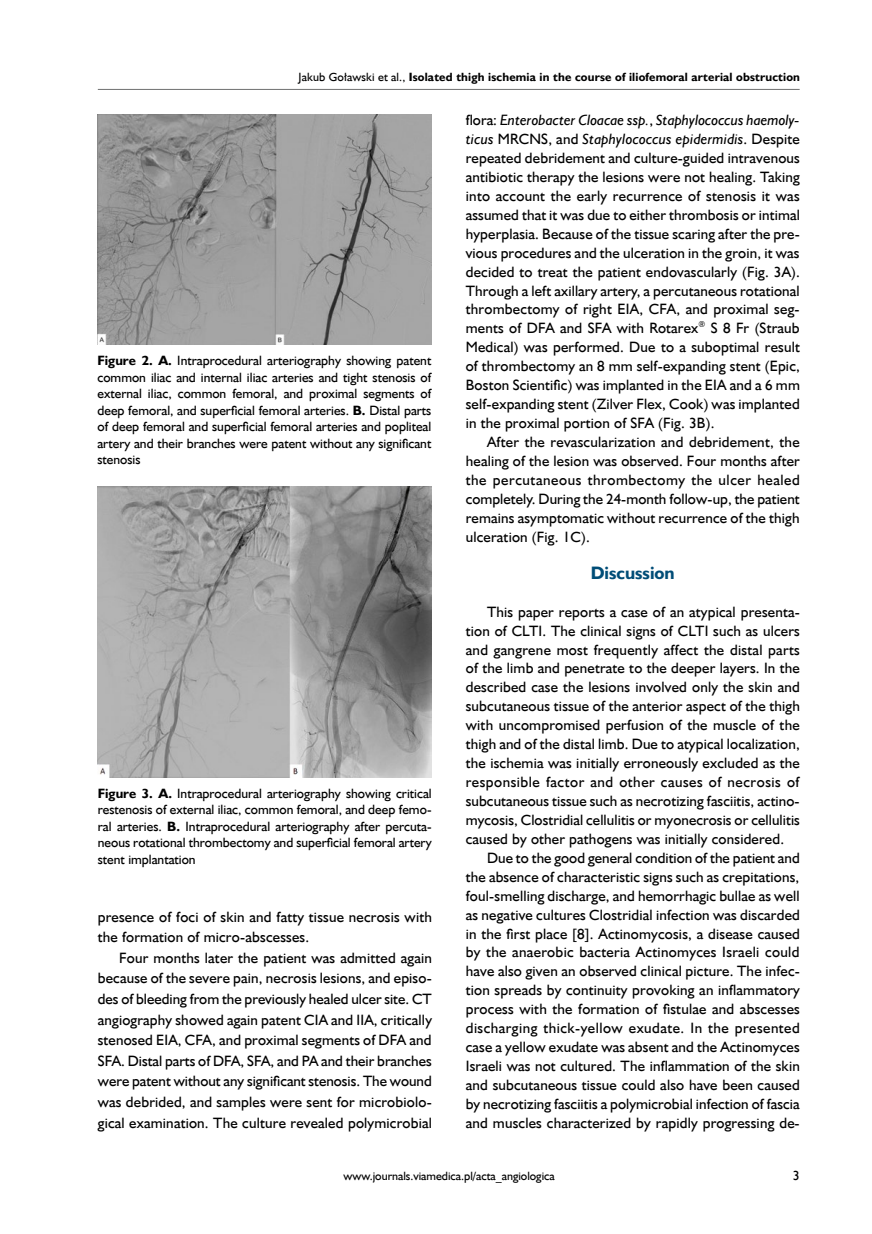
<style>
.page{position:relative;width:872px;height:1234px;background:#fff}
.page>*{position:absolute;margin:0;border:0;box-sizing:border-box;transform-origin:0 0}
.t1{font:700 18px "Humanst 521 EU";color:#004d77}
.t2{font:15px/18.9px "Humanst 521 EU";letter-spacing:.015em;color:#000;text-align:justify}
.t3{font:13.5px/16.5px "Humanst 521 EU";color:#000;text-align:justify}
.t4{font:700 12px "Humanst 521 EU";letter-spacing:.015em;color:#000}
.t5{font:12px "Humanst 521 EU";color:#000}
.t6{font:8.25px "Humanst 521 EU";color:#000}
.s1{font-weight:400}
.s2{font-weight:700}
.s3{font-style:italic}
</style>
<div class="page">
<hr style="left:98px;top:89px;width:701px;height:1px;background:#6f7070">
<img style="left:97px;top:115px;width:335px;height:229px">
<img style="left:98px;top:486px;width:334px;height:291px">
<p class="t4" style="left:298px;top:69px;width:503px"><span class="s1">Jakub Goławski et al.,</span> Isolated thigh ischemia in the course of iliofemoral arterial obstruction</p>
<p class="t3" style="left:97px;top:352px;width:335px"><span class="s2">Figure 2. A.</span> Intraprocedural arteriography showing patent common iliac and internal iliac arteries and tight stenosis of external iliac, common femoral, and proximal segments of deep femoral, and superficial femoral arteries. <span class="s2">B.</span> Distal parts of deep femoral and superficial femoral arteries and popliteal artery and their branches were patent without any significant stenosis</p>
<p class="t3" style="left:98px;top:784px;width:335px"><span class="s2">Figure 3. A.</span> Intraprocedural arteriography showing critical restenosis of external iliac, common femoral, and deep femo&shy;ral arteries. <span class="s2">B.</span> Intraprocedural arteriography after percuta&shy;neous rotational thrombectomy and superficial femoral artery stent implantation</p>
<p class="t2" style="left:98px;top:905px;width:336px;line-height:20.5px">presence of foci of skin and fatty tissue necrosis with the formation of micro-abscesses.</p>
<p class="t2" style="left:98px;top:947px;width:336px;line-height:20.5px;text-indent:21px">Four months later the patient was admitted again because of the severe pain, necrosis lesions, and episo&shy;des of bleeding from the previously healed ulcer site. CT angiography showed again patent CIA and IIA, critically stenosed EIA, CFA, and proximal segments of DFA and SFA. Distal parts of DFA, SFA, and PA and their branches were patent without any significant stenosis. The wound was debrided, and samples were sent for microbiolo&shy;gical examination. The culture revealed polymicrobial</p>
<p class="t2" style="left:466px;top:111px;width:336px">flora: <span class="s3">Enterobacter Cloacae ssp.</span>, <span class="s3">Staphylococcus haemoly&shy;ticus</span> MRCNS, and <span class="s3">Staphylococcus epidermidis</span>. Despite repeated debridement and culture-guided intravenous antibiotic therapy the lesions were not healing. Taking into account the early recurrence of stenosis it was assumed that it was due to either thrombosis or intimal hyperplasia. Because of the tissue scaring after the pre&shy;vious procedures and the ulceration in the groin, it was decided to treat the patient endovascularly (Fig. 3A).<br>Through a left axillary artery, a percutaneous rotational thrombectomy of right EIA, CFA, and proximal seg&shy;ments of DFA and SFA with Rotarex</p>
<p class="t6" style="left:698px;top:318px;width:8px">®</p>
<p class="t2" style="left:466px;top:318px;width:336px;text-indent:245px">S 8 Fr (Straub Medical) was performed. Due to a suboptimal result of thrombectomy an 8 mm self-expanding stent (Epic, Boston Scientific) was implanted in the EIA and a 6 mm self-expanding stent (Zilver Flex, Cook) was implanted in the proximal portion of SFA (Fig. 3B).</p>
<p class="t2" style="left:466px;top:432px;width:336px;text-indent:21px">After the revascularization and debridement, the healing of the lesion was observed. Four months after the percutaneous thrombectomy the ulcer healed completely. During the 24-month follow-up, the patient remains asymptomatic without recurrence of the thigh ulceration (Fig. 1C).</p>
<p class="t1" style="left:590px;top:561px;width:86px">Discussion</p>
<p class="t2" style="left:466px;top:602px;width:336px;text-indent:21px">This paper reports a case of an atypical presenta&shy;tion of CLTI. The clinical signs of CLTI such as ulcers and gangrene most frequently affect the distal parts of the limb and penetrate to the deeper layers. In the described case the lesions involved only the skin and subcutaneous tissue of the anterior aspect of the thigh with uncompromised perfusion of the muscle of the thigh and of the distal limb. Due to atypical localization, the ischemia was initially erroneously excluded as the responsible factor and other causes of necrosis of subcutaneous tissue such as necrotizing fasciitis, actino&shy;mycosis, Clostridial cellulitis or myonecrosis or cellulitis caused by other pathogens was initially considered.</p>
<p class="t2" style="left:466px;top:848px;width:336px;text-indent:21px">Due to the good general condition of the patient and the absence of characteristic signs such as crepitations, foul-smelling discharge, and hemorrhagic bullae as well as negative cultures Clostridial infection was discarded in the first place [8]. Actinomycosis, a disease caused by the anaerobic bacteria Actinomyces Israeli could have also given an observed clinical picture. The infec&shy;tion spreads by continuity provoking an inflammatory process with the formation of fistulae and abscesses discharging thick-yellow exudate. In the presented case a yellow exudate was absent and the Actinomyces Israeli was not cultured. The inflammation of the skin and subcutaneous tissue could also have been caused by necrotizing fasciitis a polymicrobial infection of fascia and muscles characterized by rapidly progressing de-</p>
<p class="t5" style="left:344px;top:1167px;width:212px">www.journals.viamedica.pl/acta_angiologica</p>
<p class="t3" style="left:793px;top:1166px;width:8px">3</p>
</div>
